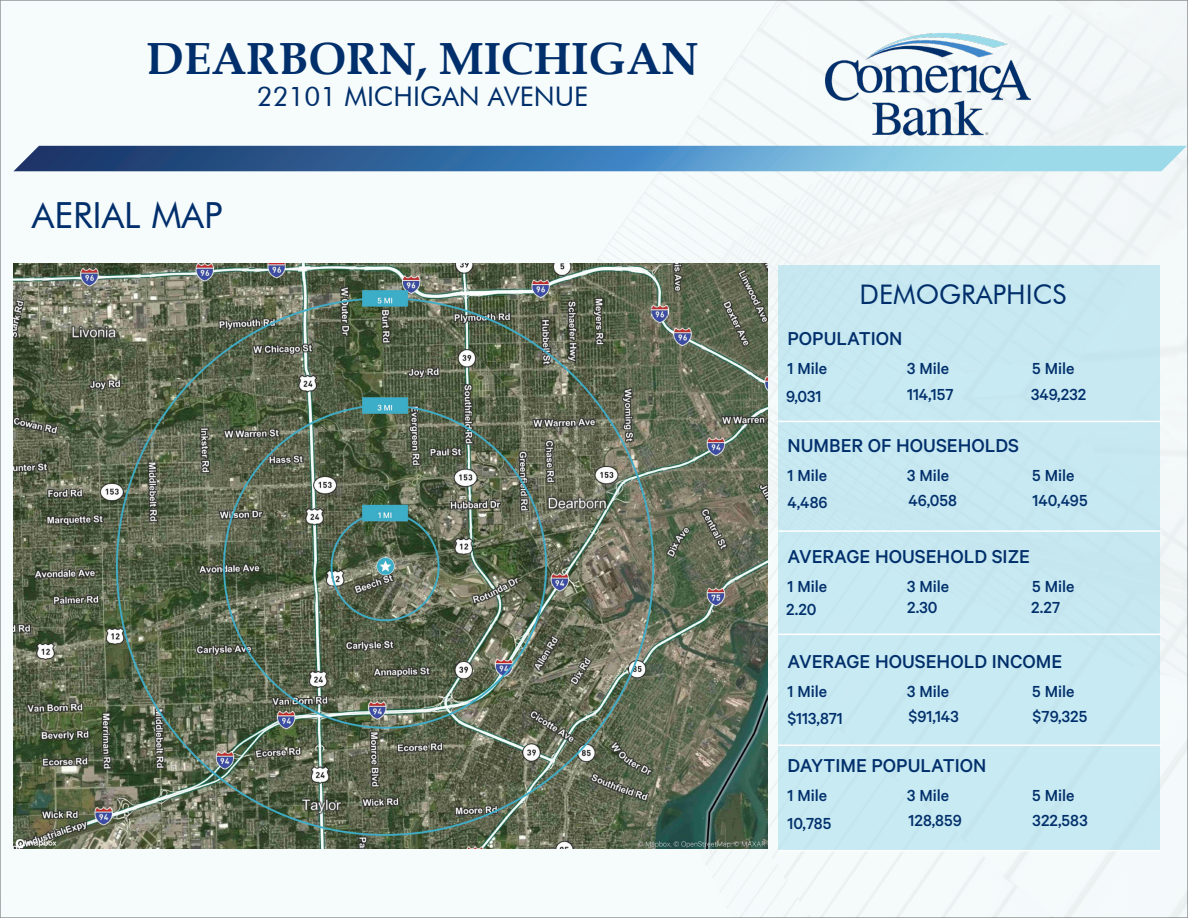
<style>
.page{position:relative;width:1188px;height:918px;background:#f6fbfc}
.page>*{position:absolute;margin:0;border:0;box-sizing:border-box;transform-origin:0 0}
.t1{font:700 45px "Book Antiqua";color:#012f6b}
.t2{font:36px "Futura BT";color:#012f6b}
.t3{font:27px "Futura BT";color:#012f6b}
.Table_Content_Bold{font:500 21px "Calibre";color:#012f6b}
.Table_Content_Bold-2{font:500 18px "Calibre";color:#012f6b}
</style>
<div class="page">
<svg style="left:13px;top:146px;width:1174px;height:25px;background:#588db8"></svg>
<img style="left:774px;top:27px;width:308px;height:119px">
<img style="left:13px;top:264px;width:755px;height:585px">
<div style="left:778px;top:265px;width:382px;height:585px;background:#c8e9f2"></div>
<hr style="left:779px;top:421px;width:381px;height:1px;background:#fff">
<hr style="left:779px;top:530px;width:381px;height:2px;background:#fff">
<hr style="left:779px;top:634px;width:381px;height:1px;background:#fff">
<hr style="left:779px;top:745px;width:381px;height:1px;background:#fff">
<hr style="left:779px;top:850px;width:381px;height:1px;background:#fff">
<p class="t1" style="left:146px;top:28px;width:554px">DEARBORN, MICHIGAN</p>
<p class="t3" style="left:257px;top:80px;width:333px">22101 MICHIGAN AVENUE</p>
<p class="t2" style="left:32px;top:193px;width:192px">AERIAL MAP</p>
<p class="t3" style="left:860px;top:278px;width:208px">DEMOGRAPHICS</p>
<p class="Table_Content_Bold" style="left:788px;top:326px;width:116px">POPULATION</p>
<p class="Table_Content_Bold-2" style="left:788px;top:358px;width:41px">1 Mile</p>
<p class="Table_Content_Bold-2" style="left:907px;top:358px;width:44px">3 Mile</p>
<p class="Table_Content_Bold-2" style="left:1032px;top:358px;width:44px">5 Mile</p>
<p class="Table_Content_Bold-2" style="left:786px;top:386px;width:37px">9,031</p>
<p class="Table_Content_Bold-2" style="left:907px;top:384px;width:48px">114,157</p>
<p class="Table_Content_Bold-2" style="left:1031px;top:384px;width:57px">349,232</p>
<p class="Table_Content_Bold" style="left:788px;top:433px;width:233px">NUMBER OF HOUSEHOLDS</p>
<p class="Table_Content_Bold-2" style="left:788px;top:465px;width:41px">1 Mile</p>
<p class="Table_Content_Bold-2" style="left:907px;top:465px;width:44px">3 Mile</p>
<p class="Table_Content_Bold-2" style="left:1032px;top:465px;width:44px">5 Mile</p>
<p class="Table_Content_Bold-2" style="left:788px;top:492px;width:42px">4,486</p>
<p class="Table_Content_Bold-2" style="left:909px;top:490px;width:50px">46,058</p>
<p class="Table_Content_Bold-2" style="left:1033px;top:490px;width:56px">140,495</p>
<p class="Table_Content_Bold" style="left:788px;top:544px;width:244px">AVERAGE HOUSEHOLD SIZE</p>
<p class="Table_Content_Bold-2" style="left:788px;top:576px;width:41px">1 Mile</p>
<p class="Table_Content_Bold-2" style="left:907px;top:576px;width:44px">3 Mile</p>
<p class="Table_Content_Bold-2" style="left:1032px;top:576px;width:44px">5 Mile</p>
<p class="Table_Content_Bold-2" style="left:786px;top:599px;width:32px">2.20</p>
<p class="Table_Content_Bold-2" style="left:907px;top:597px;width:32px">2.30</p>
<p class="Table_Content_Bold-2" style="left:1031px;top:597px;width:30px">2.27</p>
<p class="Table_Content_Bold" style="left:788px;top:649px;width:276px">AVERAGE HOUSEHOLD INCOME</p>
<p class="Table_Content_Bold-2" style="left:788px;top:681px;width:41px">1 Mile</p>
<p class="Table_Content_Bold-2" style="left:907px;top:681px;width:44px">3 Mile</p>
<p class="Table_Content_Bold-2" style="left:1032px;top:681px;width:44px">5 Mile</p>
<p class="Table_Content_Bold-2" style="left:788px;top:708px;width:57px">$113,871</p>
<p class="Table_Content_Bold-2" style="left:909px;top:706px;width:52px">$91,143</p>
<p class="Table_Content_Bold-2" style="left:1033px;top:706px;width:56px">$79,325</p>
<p class="Table_Content_Bold" style="left:788px;top:753px;width:200px">DAYTIME POPULATION</p>
<p class="Table_Content_Bold-2" style="left:788px;top:785px;width:41px">1 Mile</p>
<p class="Table_Content_Bold-2" style="left:907px;top:785px;width:44px">3 Mile</p>
<p class="Table_Content_Bold-2" style="left:1032px;top:785px;width:44px">5 Mile</p>
<p class="Table_Content_Bold-2" style="left:788px;top:812px;width:45px">10,785</p>
<p class="Table_Content_Bold-2" style="left:909px;top:810px;width:55px">128,859</p>
<p class="Table_Content_Bold-2" style="left:1033px;top:810px;width:57px">322,583</p>
</div>
